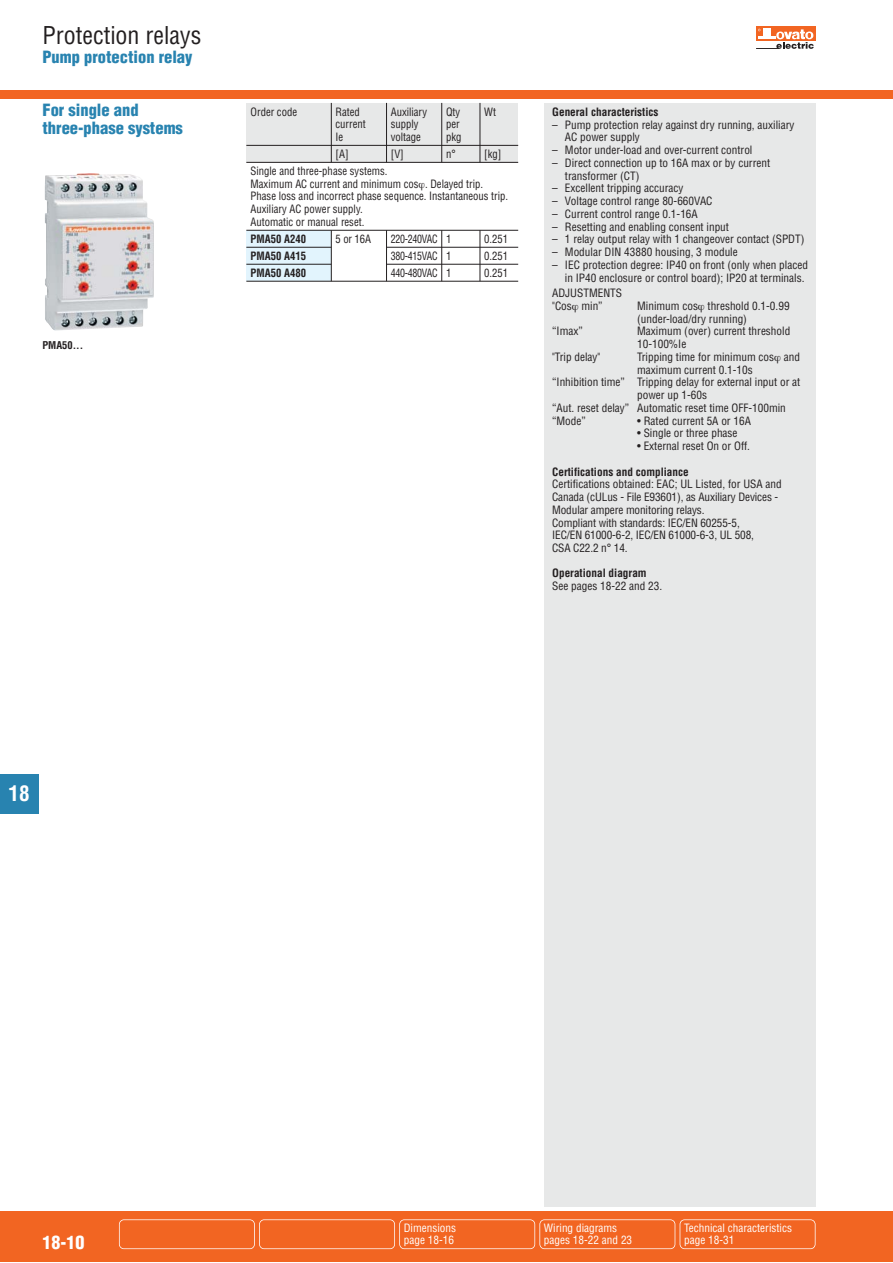
<style>
.page{position:relative;width:893px;height:1263px;background:#fff}
.page>*{position:absolute;margin:0;border:0;box-sizing:border-box;transform-origin:0 0}
.t1{font:condensed 24px "Helvetica";color:#231f20}
.t2{font:700 condensed 21px "Helvetica";color:#fff}
.t3{font:900 condensed 18px "Helvetica";color:#fff}
.t4{font:900 condensed 16.5px/18px "Helvetica";color:#2883b0}
.t5{font:condensed 11.25px/12.8px "Helvetica";color:#231f20}
.t6{font:condensed 11.25px/12.8px "Helvetica";color:#231f20;scale:.95 1}
.t7{font:condensed 11.25px/12.8px "Helvetica";color:#fff}
.t8{font:700 condensed 11.25px "Helvetica";color:#231f20}
.t9{font:condensed 11.25px "Helvetica";letter-spacing:-.025em;color:#231f20;scale:.88 1}
.t10{font:700 condensed 11.25px "Helvetica";color:#231f20;scale:.95 1}
.t11{font:700 condensed 10.5px "Helvetica";color:#231f20}
</style>
<div class="page">
<hr style="left:892px;top:1211px;width:1px;height:51px;background:#f26522">
<div style="left:543px;top:103px;width:272px;height:1104px;background:#e7e8e8"></div>
<div style="left:0;top:774px;width:38px;height:40px;background:#2883b0"></div>
<div style="left:0;top:1211px;width:892px;height:51px;background:#f26522"></div>
<div style="left:0;top:90px;width:892px;height:9px;background:#f26522"></div>
<svg style="left:756px;top:27px;width:59px;height:14px"></svg>
<svg style="left:756px;top:29px;width:57px;height:20px"></svg>
<div style="left:119px;top:1219px;width:136px;height:30px;border:1px solid #fff;border-radius:5px"></div>
<div style="left:259px;top:1219px;width:136px;height:30px;border:1px solid #fff;border-radius:5px"></div>
<div style="left:399px;top:1219px;width:136px;height:30px;border:1px solid #fff;border-radius:5px"></div>
<div style="left:539px;top:1219px;width:136px;height:30px;border:1px solid #fff;border-radius:5px"></div>
<div style="left:679px;top:1219px;width:136px;height:30px;border:1px solid #fff;border-radius:5px"></div>
<div style="left:246px;top:230px;width:85px;height:51px;background:#e2f4fd"></div>
<div style="left:246px;top:103px;width:272px;height:59px;background:#e7e8e8"></div>
<hr style="left:246px;top:162px;width:272px;height:1px;background:#231f20">
<hr style="left:246px;top:145px;width:272px;height:1px;background:#231f20">
<hr style="left:246px;top:230px;width:272px;height:1px;background:#231f20">
<hr style="left:386px;top:247px;width:132px;height:1px;background:#231f20">
<hr style="left:246px;top:247px;width:85px;height:1px;background:#231f20">
<hr style="left:386px;top:264px;width:132px;height:1px;background:#231f20">
<hr style="left:246px;top:264px;width:85px;height:1px;background:#231f20">
<hr style="left:246px;top:281px;width:272px;height:1px;background:#231f20">
<hr style="left:331px;top:103px;width:1px;height:59px;background:#231f20">
<hr style="left:386px;top:103px;width:1px;height:59px;background:#231f20">
<hr style="left:331px;top:230px;width:1px;height:51px;background:#231f20">
<hr style="left:386px;top:230px;width:1px;height:51px;background:#231f20">
<hr style="left:441px;top:103px;width:1px;height:59px;background:#231f20">
<hr style="left:441px;top:230px;width:1px;height:51px;background:#231f20">
<hr style="left:479px;top:103px;width:1px;height:59px;background:#231f20">
<hr style="left:479px;top:230px;width:1px;height:51px;background:#231f20">
<img style="left:45px;top:174px;width:109px;height:157px">
<h1 class="t1" style="left:42px;top:26px;width:160px">Protection relays</h1>
<h3 class="t4" style="left:42px;top:49px;width:151px">Pump protection relay</h3>
<h3 class="t4" style="left:42px;top:102px;width:142px">For single and three-phase systems</h3>
<p class="t11" style="left:42px;top:341px;width:42px">PMA50...</p>
<p class="t6" style="left:250px;top:106px;width:50px">Order code</p>
<p class="t6" style="left:335px;top:106px;width:27px">Rated</p>
<p class="t6" style="left:391px;top:106px;width:40px">Auxiliary</p>
<p class="t6" style="left:446px;top:106px;width:16px">Qty</p>
<p class="t6" style="left:484px;top:106px;width:14px">Wt</p>
<p class="t6" style="left:335px;top:119px;width:33px">current</p>
<p class="t6" style="left:391px;top:119px;width:31px">supply</p>
<p class="t6" style="left:446px;top:119px;width:16px">per</p>
<p class="t6" style="left:335px;top:132px;width:10px">Ie</p>
<p class="t6" style="left:391px;top:132px;width:33px">voltage</p>
<p class="t6" style="left:446px;top:132px;width:18px">pkg</p>
<p class="t6" style="left:335px;top:149px;width:15px">[A]</p>
<p class="t6" style="left:391px;top:149px;width:15px">[V]</p>
<p class="t6" style="left:446px;top:149px;width:12px">n°</p>
<p class="t6" style="left:484px;top:149px;width:20px">[kg]</p>
<p class="t6" style="left:250px;top:165px;width:272px">Single and three-phase systems.<br>Maximum AC current and minimum cos . Delayed trip.<br>Phase loss and incorrect phase sequence. Instantaneous trip.<br>Auxiliary AC power supply.<br>Automatic or manual reset.</p>
<p class="t10" style="left:250px;top:235px;width:60px">PMA50 A240</p>
<p class="t6" style="left:335px;top:233px;width:39px">5 or 16A</p>
<p class="t9" style="left:391px;top:235px;width:70px">220-240VAC 1</p>
<p class="t6" style="left:484px;top:233px;width:27px">0.251</p>
<p class="t10" style="left:250px;top:251px;width:60px">PMA50 A415</p>
<p class="t9" style="left:391px;top:251px;width:70px">380-415VAC 1</p>
<p class="t6" style="left:484px;top:250px;width:27px">0.251</p>
<p class="t10" style="left:250px;top:268px;width:60px">PMA50 A480</p>
<p class="t9" style="left:391px;top:268px;width:70px">440-480VAC 1</p>
<p class="t6" style="left:484px;top:267px;width:27px">0.251</p>
<p class="t8" style="left:552px;top:108px;width:108px">General characteristics</p>
<p class="t5" style="left:565px;top:119px;width:231px;text-indent:-13px">– Pump protection relay against dry running, auxiliary<br>AC power supply</p>
<p class="t5" style="left:552px;top:145px;width:202px">– Motor under-load and over-current control</p>
<p class="t5" style="left:565px;top:157px;width:207px;text-indent:-13px">– Direct connection up to 16A max or by current transformer (CT)</p>
<p class="t5" style="left:552px;top:183px;width:133px">– Excellent tripping accuracy</p>
<p class="t5" style="left:552px;top:196px;width:162px">– Voltage control range 80-660VAC</p>
<p class="t5" style="left:552px;top:208px;width:147px">– Current control range 0.1-16A</p>
<p class="t5" style="left:552px;top:221px;width:178px">– Resetting and enabling consent input</p>
<p class="t5" style="left:552px;top:234px;width:254px">– 1 relay output relay with 1 changeover contact (SPDT)</p>
<p class="t5" style="left:552px;top:247px;width:187px">– Modular DIN 43880 housing, 3 module</p>
<p class="t5" style="left:565px;top:259px;width:244px;text-indent:-13px">– IEC protection degree: IP40 on front (only when placed in IP40 enclosure or control board); IP20 at terminals.</p>
<p class="t5" style="left:552px;top:288px;width:71px">ADJUSTMENTS "Cos min”</p>
<p class="t5" style="left:637px;top:300px;width:154px">Minimum cos threshold 0.1-0.99 (under-load/dry running)</p>
<p class="t5" style="left:552px;top:326px;width:32px">“Imax”</p>
<p class="t5" style="left:637px;top:326px;width:155px">Maximum (over) current threshold<br>10-100%Ie</p>
<p class="t5" style="left:552px;top:351px;width:50px">"Trip delay"</p>
<p class="t5" style="left:637px;top:351px;width:164px">Tripping time for minimum cos and</p>
<p class="t5" style="left:637px;top:364px;width:117px">maximum current 0.1-10s</p>
<p class="t5" style="left:552px;top:377px;width:250px">“Inhibition time” Tripping delay for external input or at</p>
<p class="t5" style="left:637px;top:390px;width:71px">power up 1-60s</p>
<p class="t5" style="left:552px;top:402px;width:235px">“Aut. reset delay” Automatic reset time OFF-100min</p>
<p class="t5" style="left:552px;top:415px;width:35px">“Mode”</p>
<p class="t5" style="left:637px;top:415px;width:115px">• Rated current 5A or 16A</p>
<p class="t5" style="left:637px;top:428px;width:102px">• Single or three phase</p>
<p class="t5" style="left:637px;top:441px;width:114px">• External reset On or Off.</p>
<p class="t8" style="left:552px;top:467px;width:138px">Certifications and compliance</p>
<p class="t5" style="left:552px;top:479px;width:231px">Certifications obtained: EAC; UL Listed, for USA and Canada (cULus - File E93601), as Auxiliary Devices - Modular ampere monitoring relays.<br>Compliant with standards: IEC/EN 60255-5,<br>IEC/EN 61000-6-2, IEC/EN 61000-6-3, UL 508,<br>CSA C22.2 n° 14.</p>
<p class="t8" style="left:552px;top:569px;width:96px">Operational diagram</p>
<p class="t5" style="left:552px;top:581px;width:112px">See pages 18-22 and 23.</p>
<h2 class="t2" style="left:9px;top:786px;width:22px">18</h2>
<h3 class="t3" style="left:42px;top:1235px;width:43px">18-10</h3>
<p class="t7" style="left:404px;top:1222px;width:54px">Dimensions page 18-16</p>
<p class="t7" style="left:544px;top:1222px;width:90px">Wiring diagrams pages 18-22 and 23</p>
<p class="t7" style="left:684px;top:1222px;width:109px">Technical characteristics page 18-31</p>
</div>
